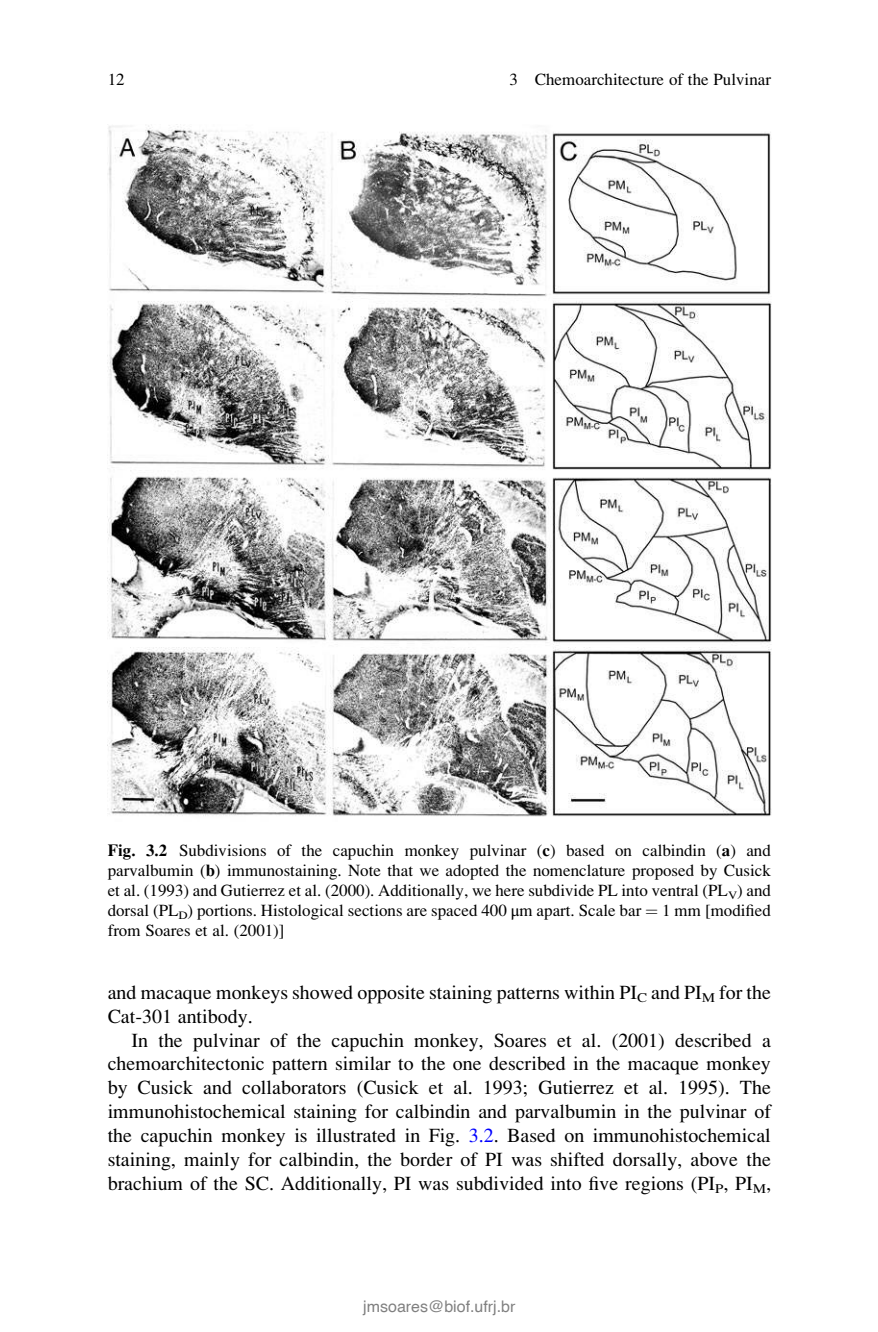
<style>
.page{position:relative;width:878px;height:1332px;background:#fff}
.page>*{position:absolute;margin:0;border:0;box-sizing:border-box;transform-origin:0 0}
.t1{font:20px/24px "Hgsfrn Bptsjc Adv P6975";color:#000}
.t2{font:17px/20px "Hgsfrn Bptsjc Adv P6975";color:#000;text-align:justify}
.t3{font:16px "Helvetica";color:#808080}
.s1{font-family:"Kvwyxf Jqxyyx Adv P6960"}
.s2{font-family:"Xvctdl Vrdfcw Adv OT8608 a 8 d 1"}
.s3{font-family:"Vvfsky Gbrttj Adv P4 C4 E74"}
.s4{color:#00f}
</style>
<div class="page">
<img style="left:108px;top:125px;width:663px;height:692px">
<p class="t2" style="left:108px;top:70px;width:18px">12</p>
<p class="t2" style="left:509px;top:70px;width:263px">3 Chemoarchitecture of the Pulvinar</p>
<p class="t2" style="left:108px;top:842px;width:665px"><span class="s1">Fig. 3.2</span> Subdivisions of the capuchin monkey pulvinar (<span class="s1">c</span>) based on calbindin (<span class="s1">a</span>) and parvalbumin (<span class="s1">b</span>) immunostaining. Note that we adopted the nomenclature proposed by Cusick et al. (1993) and Gutierrez et al. (2000). Additionally, we here subdivide PL into ventral (PL<sub>V</sub>) and dorsal (PL<sub>D</sub>) portions. Histological sections are spaced 400 <span class="s2">μ</span>m apart. Scale bar <span class="s3">¼</span> 1 mm [modified from Soares et al. (2001)]</p>
<p class="t1" style="left:108px;top:981px;width:665px">and macaque monkeys showed opposite staining patterns within PI<sub>C</sub> and PI<sub>M</sub> for the<br>Cat-301 antibody.</p>
<p class="t1" style="left:108px;top:1029px;width:665px;text-align:justify;text-indent:24px">In the pulvinar of the capuchin monkey, Soares et al. (2001) described a chemoarchitectonic pattern similar to the one described in the macaque monkey by Cusick and collaborators (Cusick et al. 1993; Gutierrez et al. 1995). The immunohistochemical staining for calbindin and parvalbumin in the pulvinar of the capuchin monkey is illustrated in Fig. <span class="s4">3.2</span>. Based on immunohistochemical staining, mainly for calbindin, the border of PI was shifted dorsally, above the brachium of the SC. Additionally, PI was subdivided into five regions (PI<sub>P</sub>, PI<sub>M</sub>,</p>
<p class="t3" style="left:363px;top:1297px;width:154px">jmsoares@biof.ufrj.br</p>
</div>
